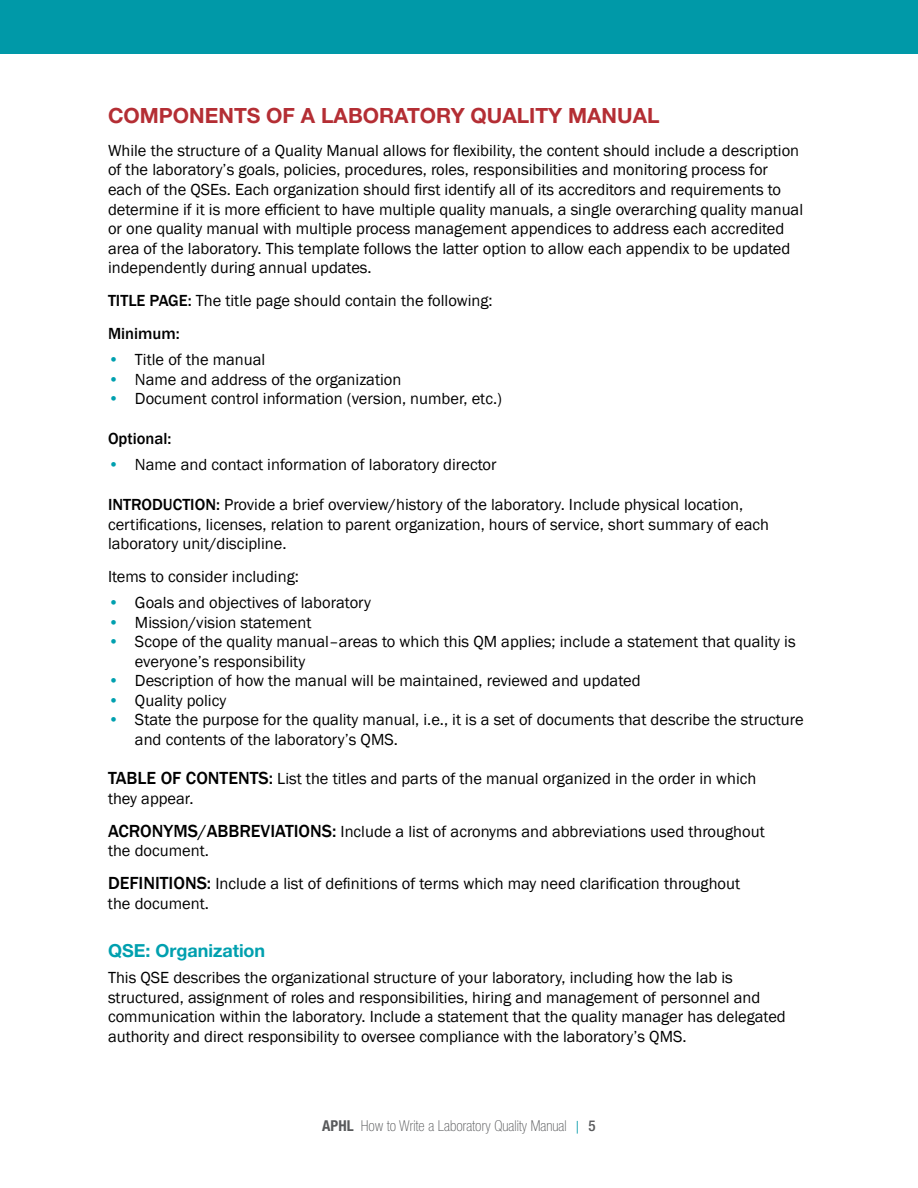
<style>
.page{position:relative;width:918px;height:1188px;background:#fff}
.page>*{position:absolute;margin:0;border:0;box-sizing:border-box;transform-origin:0 0}
.t1{font:700 21px "Helvetica Neue LT Std";color:#b42e34}
.t2{font:700 18px "Helvetica Neue LT Std";color:#00a0af}
.t3{font:16.5px/19.5px "Franklin Gothic";color:#000}
.t4{font:500 16.5px "Franklin Gothic";color:#000}
.t5{font:100 condensed 15px "Helvetica Neue LT Std";color:#58595b}
.s1{font-weight:500}
.s2{color:#00a0af}
.s3{font-weight:500;font-size:18px}
.s4{font-weight:700}
.s5{font-family:"Franklin Gothic";font-weight:400;font-stretch:normal;color:#33adba}
</style>
<div class="page">
<div style="left:0;top:0;width:918px;height:54px;background:#0099a8"></div>
<p class="t1" style="left:108px;top:103px;width:553px">COMPONENTS OF A LABORATORY QUALITY MANUAL</p>
<p class="t3" style="left:108px;top:141px;width:697px">While the structure of a Quality Manual allows for flexibility, the content should include a description of the laboratory’s goals, policies, procedures, roles, responsibilities and monitoring process for each of the QSEs. Each organization should first identify all of its accreditors and requirements to determine if it is more efficient to have multiple quality manuals, a single overarching quality manual or one quality manual with multiple process management appendices to address each accredited area of the laboratory. This template follows the latter option to allow each appendix to be updated independently during annual updates.</p>
<p class="t3" style="left:108px;top:284px;width:386px;line-height:33px"><span class="s1">TITLE PAGE:</span> The title page should contain the following:<br><span class="s1">Minimum:</span></p>
<p class="t3" style="left:108px;top:350px;width:159px"><span class="s2">•</span> Title of the manual</p>
<p class="t3" style="left:108px;top:370px;width:295px"><span class="s2">•</span> Name and address of the organization</p>
<p class="t3" style="left:108px;top:389px;width:396px"><span class="s2">•</span> Document control information (version, number, etc.)</p>
<p class="t4" style="left:108px;top:428px;width:65px">Optional:</p>
<p class="t3" style="left:108px;top:455px;width:390px"><span class="s2">•</span> Name and contact information of laboratory director</p>
<p class="t3" style="left:108px;top:495px;width:663px"><span class="s1">INTRODUCTION:</span> Provide a brief overview/history of the laboratory. Include physical location, certifications, licenses, relation to parent organization, hours of service, short summary of each laboratory unit/discipline.</p>
<p class="t3" style="left:108px;top:567px;width:192px">Items to consider including:</p>
<p class="t3" style="left:108px;top:593px;width:265px"><span class="s2">•</span> Goals and objectives of laboratory</p>
<p class="t3" style="left:108px;top:613px;width:205px"><span class="s2">•</span> Mission/vision statement</p>
<p class="t3" style="left:135px;top:632px;width:662px;text-indent:-27px"><span class="s2">•</span> Scope of the quality manual–areas to which this QM applies; include a statement that quality is everyone’s responsibility</p>
<p class="t3" style="left:108px;top:671px;width:534px"><span class="s2">•</span> Description of how the manual will be maintained, reviewed and updated</p>
<p class="t3" style="left:108px;top:691px;width:120px"><span class="s2">•</span> Quality policy</p>
<p class="t3" style="left:135px;top:710px;width:670px;text-indent:-27px"><span class="s2">•</span> State the purpose for the quality manual, i.e., it is a set of documents that describe the structure and contents of the laboratory’s QMS.</p>
<p class="t3" style="left:108px;top:770px;width:650px"><span class="s3">TABLE OF CONTENTS:</span> List the titles and parts of the manual organized in the order in which they appear.</p>
<p class="t3" style="left:108px;top:822px;width:658px"><span class="s3">ACRONYMS/ABBREVIATIONS:</span> Include a list of acronyms and abbreviations used throughout the document.</p>
<p class="t3" style="left:108px;top:875px;width:634px"><span class="s3">DEFINITIONS:</span> Include a list of definitions of terms which may need clarification throughout the document.</p>
<p class="t2" style="left:108px;top:939px;width:159px">QSE: Organization</p>
<p class="t3" style="left:108px;top:968px;width:679px">This QSE describes the organizational structure of your laboratory, including how the lab is structured, assignment of roles and responsibilities, hiring and management of personnel and communication within the laboratory. Include a statement that the quality manager has delegated authority and direct responsibility to oversee compliance with the laboratory’s QMS.</p>
<p class="t5" style="left:322px;top:1117px;width:275px"><span class="s4">APHL</span> How to Write a Laboratory Quality Manual <span class="s5">|</span> <span class="s1">5</span></p>
</div>
